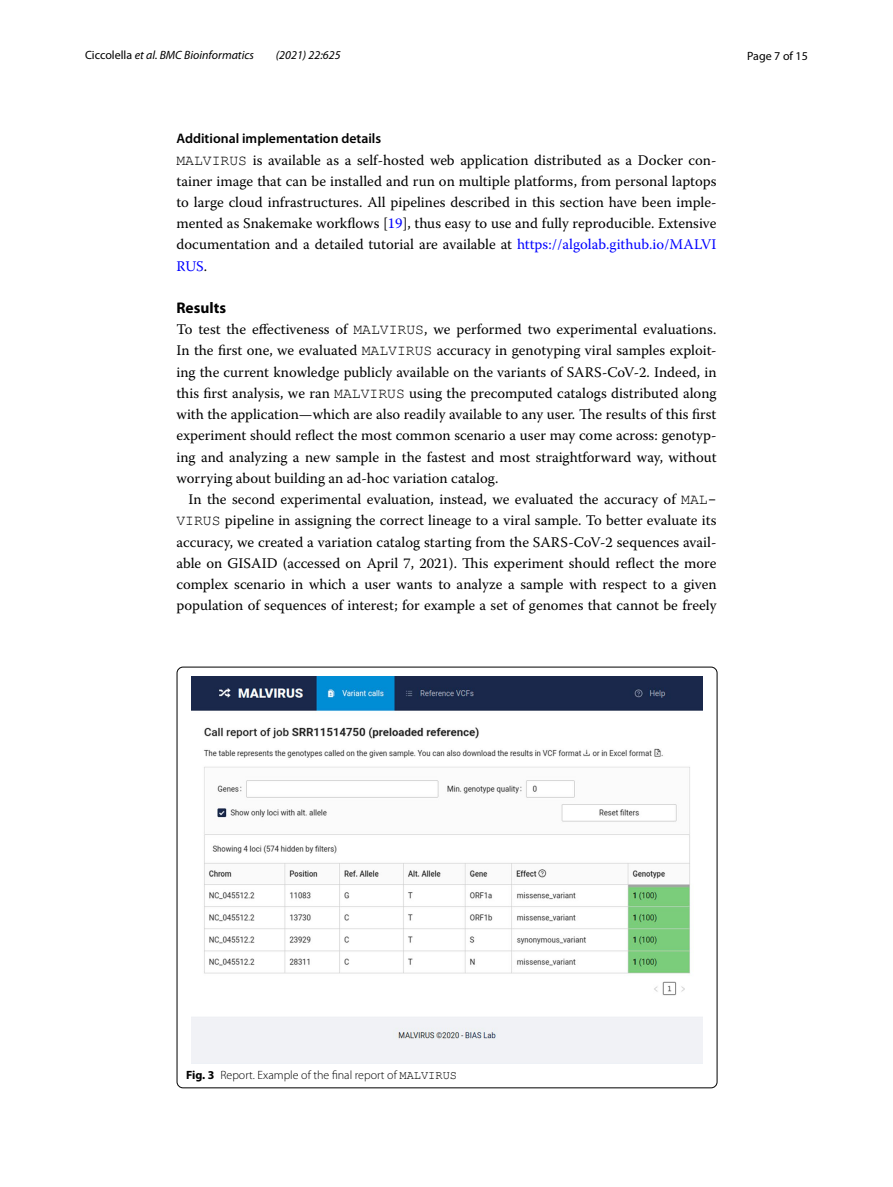
<style>
.page{position:relative;width:893px;height:1187px;background:#fff}
.page>*{position:absolute;margin:0;border:0;box-sizing:border-box;transform-origin:0 0}
.t1{font:700 15.45px "Myriad Pro";color:#000}
.t2{font:14.7px/21.3px "Warnock Pro";color:#000;text-align:justify}
.t3{font:600 13.8px "Myriad Pro";color:#000}
.t4{font:300 12px "Myriad Pro";color:#000}
.t5{font:italic 12px "Myriad Pro";color:#000}
.t6{font:12px "Myriad Pro";color:#000}
.s1{font-style:normal}
.s2{font-family:"Courier New"}
.s3{color:#00f}
.s4{font-weight:700}
.s5{font-family:"Courier New";font-weight:400}
</style>
<div class="page">
<img style="left:192px;top:676px;width:510px;height:387px">
<p class="t5" style="left:85px;top:48px;width:171px"><span class="s1">Ciccolella</span> et al. BMC Bioinformatics</p>
<p class="t5" style="left:276px;top:48px;width:66px">(2021) 22:625</p>
<p class="t6" style="left:747px;top:48px;width:62px">Page 7 of 15</p>
<p class="t3" style="left:176px;top:130px;width:206px">Additional implementation details</p>
<p class="t2" style="left:176px;top:149px;width:542px"><span class="s2">MALVIRUS</span> is available as a self-hosted web application distributed as a Docker con&shy;tainer image that can be installed and run on multiple platforms, from personal laptops to large cloud infrastructures. All pipelines described in this section have been imple&shy;mented as Snakemake workflows [<span class="s3">19</span>], thus easy to use and fully reproducible. Extensive documentation and a detailed tutorial are available at <span class="s3">https://algolab.github.io/MALVI RUS</span>.</p>
<p class="t1" style="left:176px;top:298px;width:51px">Results</p>
<p class="t2" style="left:176px;top:318px;width:542px">To test the effectiveness of <span class="s2">MALVIRUS</span>, we performed two experimental evaluations.<br>In the first one, we evaluated <span class="s2">MALVIRUS</span> accuracy in genotyping viral samples exploit&shy;ing the current knowledge publicly available on the variants of SARS-CoV-2. Indeed, in this first analysis, we ran <span class="s2">MALVIRUS</span> using the precomputed catalogs distributed along with the application—which are also readily available to any user. The results of this first experiment should reflect the most common scenario a user may come across: genotyp&shy;ing and analyzing a new sample in the fastest and most straightforward way, without worrying about building an ad-hoc variation catalog.</p>
<p class="t2" style="left:176px;top:488px;width:542px;text-indent:12px">In the second experimental evaluation, instead, we evaluated the accuracy of <span class="s2">MAL-VIRUS</span> pipeline in assigning the correct lineage to a viral sample. To better evaluate its accuracy, we created a variation catalog starting from the SARS-CoV-2 sequences avail&shy;able on GISAID (accessed on April 7, 2021). This experiment should reflect the more complex scenario in which a user wants to analyze a sample with respect to a given population of sequences of interest; for example a set of genomes that cannot be freely</p>
<p class="t4" style="left:186px;top:1067px;width:273px"><span class="s4">Fig. 3</span> Report. Example of the final report of <span class="s5">MALVIRUS</span></p>
</div>
